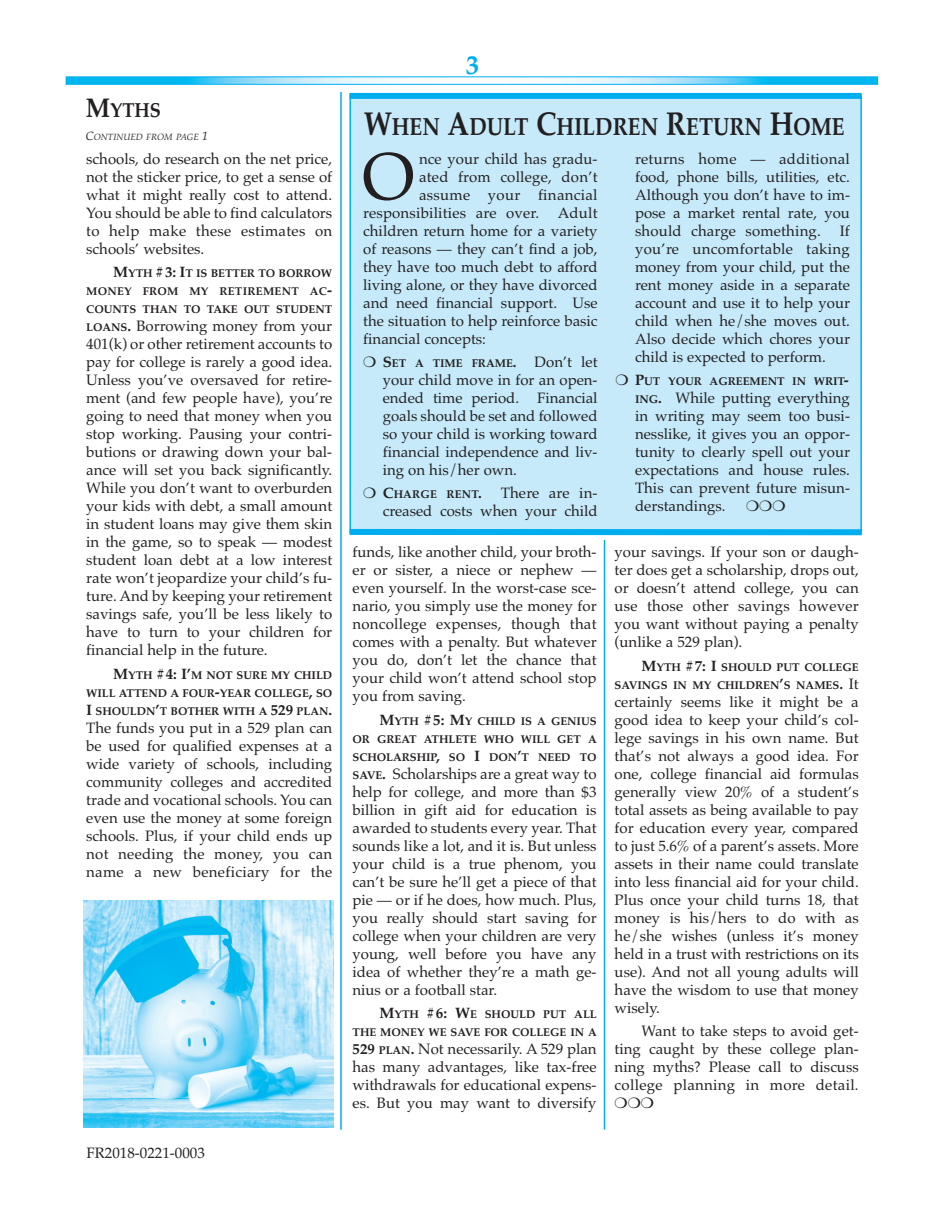
<style>
.page{position:relative;width:945px;height:1215px;background:#fff}
.page>*{position:absolute;margin:0;border:0;box-sizing:border-box;transform-origin:0 0}
.t1{font:66.9px "Palatino";color:#231f20}
.t2{font:700 27px "Palatino";color:#00aeef}
.t3{font:700 24.75px "Palatino";color:#231f20;scale:.85 1}
.t4{font:700 20.25px "Palatino";color:#231f20;scale:.9 1}
.t5{font:15px/18px "Palatino";color:#231f20;text-align:justify}
.t6{font:15px "Palatino";letter-spacing:.02em;color:#231f20}
.t7{font:700 11.25px/18px "Palatino";color:#231f20;text-align:justify}
.t8{font:italic 9px "Palatino";color:#231f20}
.s1{font-size:27px}
.s2{font-size:12px}
.s3{font-size:15px}
.s4{font-weight:700;font-size:11.25px}
.s5{font-weight:700}
.s6{font-size:33px}
.s7{font-weight:400;font-size:15px}
</style>
<div class="page">
<img style="left:68px;top:78px;width:808px;height:5px">
<div style="left:66px;top:76px;width:812px;height:9px;border:1px solid #00aeef"></div>
<div style="left:351px;top:96px;width:509px;height:436px;background:#c6eafa"></div>
<div style="left:349px;top:93px;width:513px;height:6px;background:#00aeef"></div>
<hr style="left:340px;top:92px;width:2px;height:1038px;background:#00aeef">
<div style="left:350px;top:529px;width:512px;height:6px;background:#00aeef"></div>
<img style="left:83px;top:901px;width:251px;height:227px">
<hr style="left:604px;top:540px;width:1px;height:590px;background:#00aeef">
<p class="t4" style="left:86px;top:102px;width:85px"><span class="s1">M</span>YTHS</p>
<p class="t8" style="left:86px;top:134px;width:124px"><span class="s2">C</span>ONTINUED FROM PAGE <span class="s2">1</span></p>
<p class="t5" style="left:86px;top:151px;width:248px">schools, do research on the net price, not the sticker price, to get a sense of what it might really cost to attend.<br>You should be able to find calculators to help make these estimates on schools’ websites.</p>
<p class="t7" style="left:86px;top:266px;width:248px;text-indent:27px"><span class="s3">M</span>YTH <span class="s3">#3: I</span>T IS BETTER TO BORROW MONEY FROM MY RETIREMENT AC<span class="s3">-</span>COUNTS THAN TO TAKE OUT STUDENT</p>
<p class="t5" style="left:86px;top:319px;width:248px"><span class="s4">LOANS</span><span class="s5">.</span> Borrowing money from your 401(k) or other retirement accounts to pay for college is rarely a good idea.<br>Unless you’ve oversaved for retire&shy;ment (and few people have), you’re going to need that money when you stop working. Pausing your contri&shy;butions or drawing down your bal&shy;ance will set you back significantly.<br>While you don’t want to overburden your kids with debt, a small amount in student loans may give them skin in the game, so to speak — modest student loan debt at a low interest rate won’t jeopardize your child’s fu&shy;ture. And by keeping your retirement savings safe, you’ll be less likely to have to turn to your children for financial help in the future.</p>
<p class="t7" style="left:86px;top:667px;width:248px;text-indent:27px"><span class="s3">M</span>YTH <span class="s3">#4: I’</span>M NOT SURE MY CHILD WILL ATTEND A FOUR<span class="s3">-</span>YEAR COLLEGE<span class="s3">,</span> SO <span class="s3">I</span> SHOULDN<span class="s3">’</span>T BOTHER WITH A <span class="s3">529</span> PLAN<span class="s3">.</span></p>
<p class="t5" style="left:86px;top:720px;width:248px">The funds you put in a 529 plan can be used for qualified expenses at a wide variety of schools, including community colleges and accredited trade and vocational schools. You can even use the money at some foreign schools. Plus, if your child ends up not needing the money, you can name a new beneficiary for the</p>
<p class="t5" style="left:87px;top:1146px;width:120px">FR2018-0221-0003</p>
<p class="t2" style="left:466px;top:55px;width:15px">3</p>
<p class="t3" style="left:364px;top:117px;width:567px"><span class="s6">W</span>HEN <span class="s6">A</span>DULT <span class="s6">C</span>HILDREN <span class="s6">R</span>ETURN <span class="s6">H</span>OME</p>
<p class="t1" style="left:362px;top:151px;width:54px">O</p>
<p class="t5" style="left:419px;top:151px;width:180px">nce your child has gradu-</p>
<p class="t5" style="left:635px;top:151px;width:216px">returns home — additional food, phone bills, utilities, etc.<br>Although you don’t have to im&shy;pose a market rental rate, you should charge something.</p>
<p class="t5" style="left:419px;top:169px;width:180px">ated from college, don’t</p>
<p class="t6" style="left:419px;top:189px;width:180px">assume your financial</p>
<p class="t5" style="left:363px;top:205px;width:236px">responsibilities are over. Adult</p>
<p class="t5" style="left:363px;top:223px;width:236px">children return home for a variety</p>
<p class="t5" style="left:363px;top:241px;width:236px">of reasons — they can’t find a job,</p>
<p class="t5" style="left:363px;top:259px;width:236px">they have too much debt to afford</p>
<p class="t5" style="left:363px;top:277px;width:236px">living alone, or they have divorced</p>
<p class="t5" style="left:363px;top:295px;width:236px">and need financial support. Use</p>
<p class="t5" style="left:363px;top:313px;width:236px">the situation to help reinforce basic</p>
<p class="t5" style="left:363px;top:331px;width:124px">financial concepts:</p>
<p class="t7" style="left:383px;top:355px;width:216px"><span class="s3">S</span>ET A TIME FRAME<span class="s3">.</span> <span class="s7">Don’t let</span></p>
<p class="t5" style="left:383px;top:373px;width:216px">your child move in for an open&shy;ended time period. Financial goals should be set and followed so your child is working toward financial independence and liv&shy;ing on his/her own.</p>
<p class="t7" style="left:383px;top:487px;width:101px"><span class="s3">C</span>HARGE RENT<span class="s3">.</span></p>
<p class="t5" style="left:635px;top:223px;width:216px;text-indent:205px">If you’re uncomfortable taking money from your child, put the rent money aside in a separate account and use it to help your child when he/she moves out.<br>Also decide which chores your child is expected to perform.</p>
<p class="t7" style="left:635px;top:373px;width:215px"><span class="s3">P</span>UT YOUR AGREEMENT IN WRIT<span class="s3">-</span></p>
<p class="t5" style="left:635px;top:391px;width:216px"><span class="s4">ING</span><span class="s5">.</span> While putting everything in writing may seem too busi&shy;nesslike, it gives you an oppor&shy;tunity to clearly spell out your expectations and house rules.<br>This can prevent future misun&shy;derstandings.</p>
<p class="t5" style="left:383px;top:486px;width:216px;text-align:right">There are in-<br>creased costs when your child</p>
<p class="t5" style="left:353px;top:545px;width:246px">funds, like another child, your broth&shy;er or sister, a niece or nephew — even yourself. In the worst-case sce&shy;nario, you simply use the money for noncollege expenses, though that comes with a penalty. But whatever you do, don’t let the chance that your child won’t attend school stop you from saving.</p>
<p class="t7" style="left:353px;top:713px;width:246px;text-indent:27px"><span class="s3">M</span>YTH <span class="s3">#5: M</span>Y CHILD IS A GENIUS OR GREAT ATHLETE WHO WILL GET A SCHOLARSHIP<span class="s3">,</span> SO <span class="s3">I</span> DON<span class="s3">’</span>T NEED TO</p>
<p class="t5" style="left:353px;top:766px;width:246px"><span class="s4">SAVE</span><span class="s5">.</span> Scholarships are a great way to help for college, and more than $3 billion in gift aid for education is awarded to students every year. That sounds like a lot, and it is. But unless your child is a true phenom, you can’t be sure he’ll get a piece of that pie — or if he does, how much. Plus, you really should start saving for college when your children are very young, well before you have any idea of whether they’re a math ge&shy;nius or a football star.</p>
<p class="t7" style="left:353px;top:1007px;width:246px;text-align:right"><span class="s3">M</span>YTH <span class="s3">#6: W</span>E SHOULD PUT ALL<br>THE MONEY WE SAVE FOR COLLEGE IN A</p>
<p class="t5" style="left:353px;top:1042px;width:246px"><span class="s5">529</span> <span class="s4">PLAN</span><span class="s5">.</span> Not necessarily. A 529 plan has many advantages, like tax-free withdrawals for educational expens&shy;es. But you may want to diversify</p>
<p class="t5" style="left:615px;top:545px;width:246px">your savings. If your son or daugh&shy;ter does get a scholarship, drops out, or doesn’t attend college, you can use those other savings however you want without paying a penalty (unlike a 529 plan).</p>
<p class="t7" style="left:615px;top:659px;width:246px;text-align:right"><span class="s3">M</span>YTH <span class="s3">#7: I</span> SHOULD PUT COLLEGE<br>SAVINGS IN MY CHILDREN<span class="s3">’</span>S NAMES<span class="s3">.</span> <span class="s7">It</span></p>
<p class="t5" style="left:615px;top:694px;width:246px">certainly seems like it might be a good idea to keep your child’s col&shy;lege savings in his own name. But that’s not always a good idea. For one, college financial aid formulas generally view 20% of a student’s total assets as being available to pay for education every year, compared to just 5.6% of a parent’s assets. More assets in their name could translate into less financial aid for your child.<br>Plus once your child turns 18, that money is his/hers to do with as he/she wishes (unless it’s money held in a trust with restrictions on its use). And not all young adults will have the wisdom to use that money wisely.</p>
<p class="t5" style="left:615px;top:1024px;width:246px;text-indent:27px">Want to take steps to avoid get&shy;ting caught by these college plan&shy;ning myths? Please call to discuss college planning in more detail.</p>
</div>
